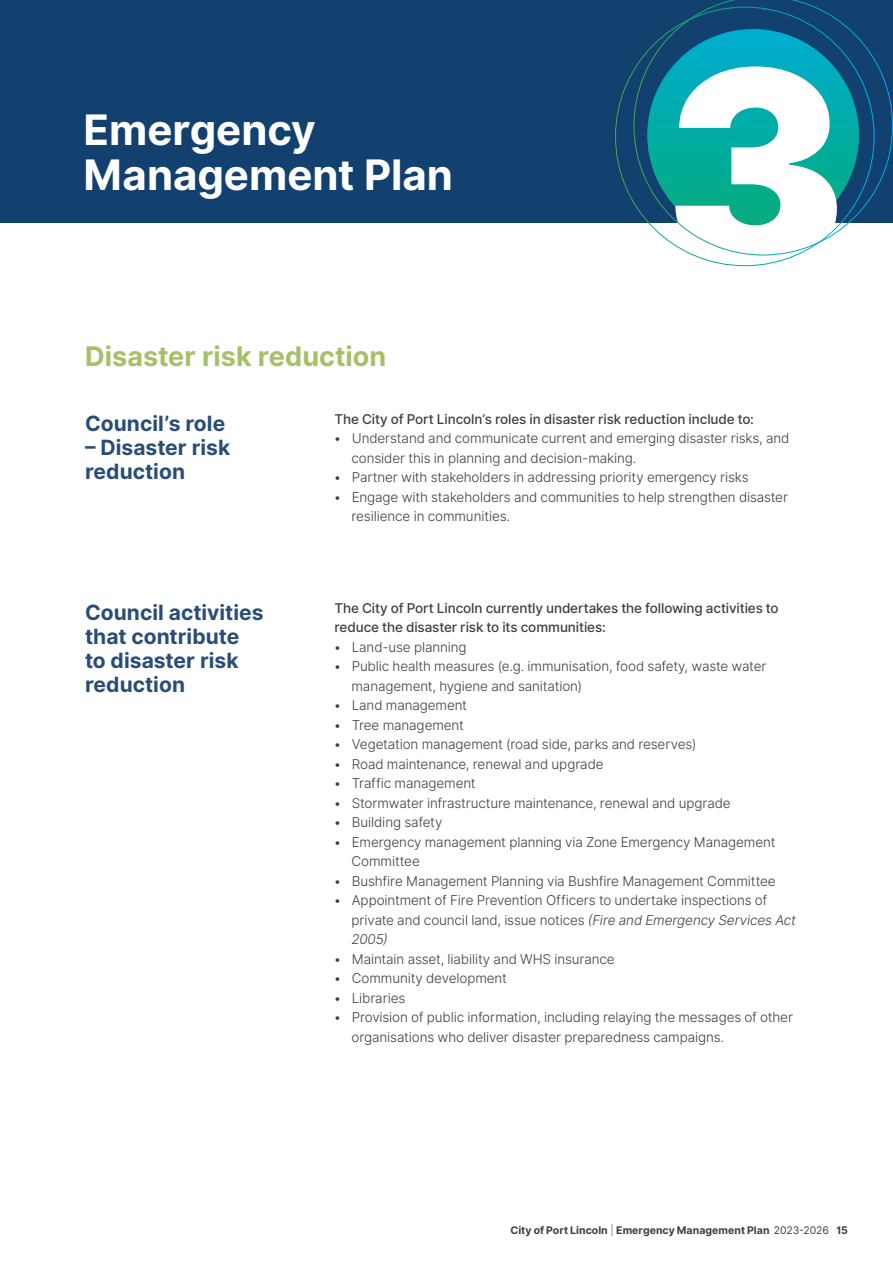
<style>
.page{position:relative;width:893px;height:1263px;background:#fff}
.page>*{position:absolute;margin:0;border:0;box-sizing:border-box;transform-origin:0 0}
.t1{font:900 270px "Inter";color:#fff}
.t2{font:700 42px/45px "Inter";color:#fff}
.H0{font:700 27px "Inter";color:#a4c168}
.t3{font:700 21px/24px "Inter";color:#294d79}
.t4{font:13.5px/19.5px "Inter Light BETA";letter-spacing:-.01em;color:#3e3e3f}
.body{font:500 13.5px/19.5px "Inter";letter-spacing:-.01em;color:#3e3e3f}
.t5{font:700 10.5px "Inter";letter-spacing:.005em;color:#3e3e3f}
.s1{font-family:"Inter Light Italic BETA"}
.s2{font-family:"Inter Light BETA";font-weight:400}
.s3{font-weight:400}
</style>
<div class="page">
<div style="left:0;top:0;width:893px;height:222px;background:#124170"></div>
<svg style="left:633px;top:0;width:260px;height:255px"></svg>
<p class="t2" style="left:84px;top:108px;width:371px">Emergency<br>Management Plan</p>
<p class="H0" style="left:85px;top:336px;width:303px">Disaster risk reduction</p>
<p class="t1" style="left:665px;top:-36px;width:184px">3</p>
<h1 class="t3" style="left:85px;top:412px;width:142px">Council’s role</h1>
<h1 class="t3" style="left:85px;top:436px;width:147px">– Disaster risk reduction</h1>
<h1 class="t3" style="left:85px;top:601px;width:180px">Council activities that contribute to disaster risk reduction</h1>
<p class="body" style="left:334px;top:409px;width:421px">The City of Port Lincoln’s roles in disaster risk reduction include to:</p>
<p class="t4" style="left:351px;top:429px;width:439px;text-indent:-17px">• Understand and communicate current and emerging disaster risks, and consider this in planning and decision-making.</p>
<p class="t4" style="left:334px;top:468px;width:416px">• Partner with stakeholders in addressing priority emergency risks</p>
<p class="t4" style="left:351px;top:487px;width:438px;text-indent:-17px">• Engage with stakeholders and communities to help strengthen disaster resilience in communities.</p>
<p class="body" style="left:334px;top:598px;width:446px">The City of Port Lincoln currently undertakes the following activities to reduce the disaster risk to its communities:</p>
<p class="t4" style="left:334px;top:637px;width:134px">• Land-use planning</p>
<p class="t4" style="left:351px;top:657px;width:416px;text-indent:-17px">• Public health measures (e.g. immunisation, food safety, waste water management, hygiene and sanitation)</p>
<p class="t4" style="left:334px;top:696px;width:134px">• Land management</p>
<p class="t4" style="left:334px;top:715px;width:131px">• Tree management</p>
<p class="t4" style="left:334px;top:735px;width:363px">• Vegetation management (road side, parks and reserves)</p>
<p class="t4" style="left:334px;top:754px;width:271px">• Road maintenance, renewal and upgrade</p>
<p class="t4" style="left:334px;top:774px;width:143px">• Traffic management</p>
<p class="t4" style="left:334px;top:793px;width:398px">• Stormwater infrastructure maintenance, renewal and upgrade</p>
<p class="t4" style="left:334px;top:813px;width:109px">• Building safety</p>
<p class="t4" style="left:351px;top:832px;width:425px;text-indent:-17px">• Emergency management planning via Zone Emergency Management<br>Committee</p>
<p class="t4" style="left:334px;top:871px;width:443px">• Bushfire Management Planning via Bushfire Management Committee</p>
<p class="t4" style="left:351px;top:891px;width:446px;text-indent:-17px">• Appointment of Fire Prevention Officers to undertake inspections of private and council land, issue notices <span class="s1">(Fire and Emergency Services Act<br>2005)</span></p>
<p class="t4" style="left:334px;top:949px;width:282px">• Maintain asset, liability and WHS insurance</p>
<p class="t4" style="left:334px;top:969px;width:174px">• Community development</p>
<p class="t4" style="left:334px;top:988px;width:72px">• Libraries</p>
<p class="t4" style="left:351px;top:1008px;width:443px;text-indent:-17px">• Provision of public information, including relaying the messages of other organisations who deliver disaster preparedness campaigns.</p>
<p class="t5" style="left:510px;top:1222px;width:339px">City of Port Lincoln <span class="s2">|</span> Emergency Management Plan <span class="s3">2023-2026</span> 15</p>
</div>
